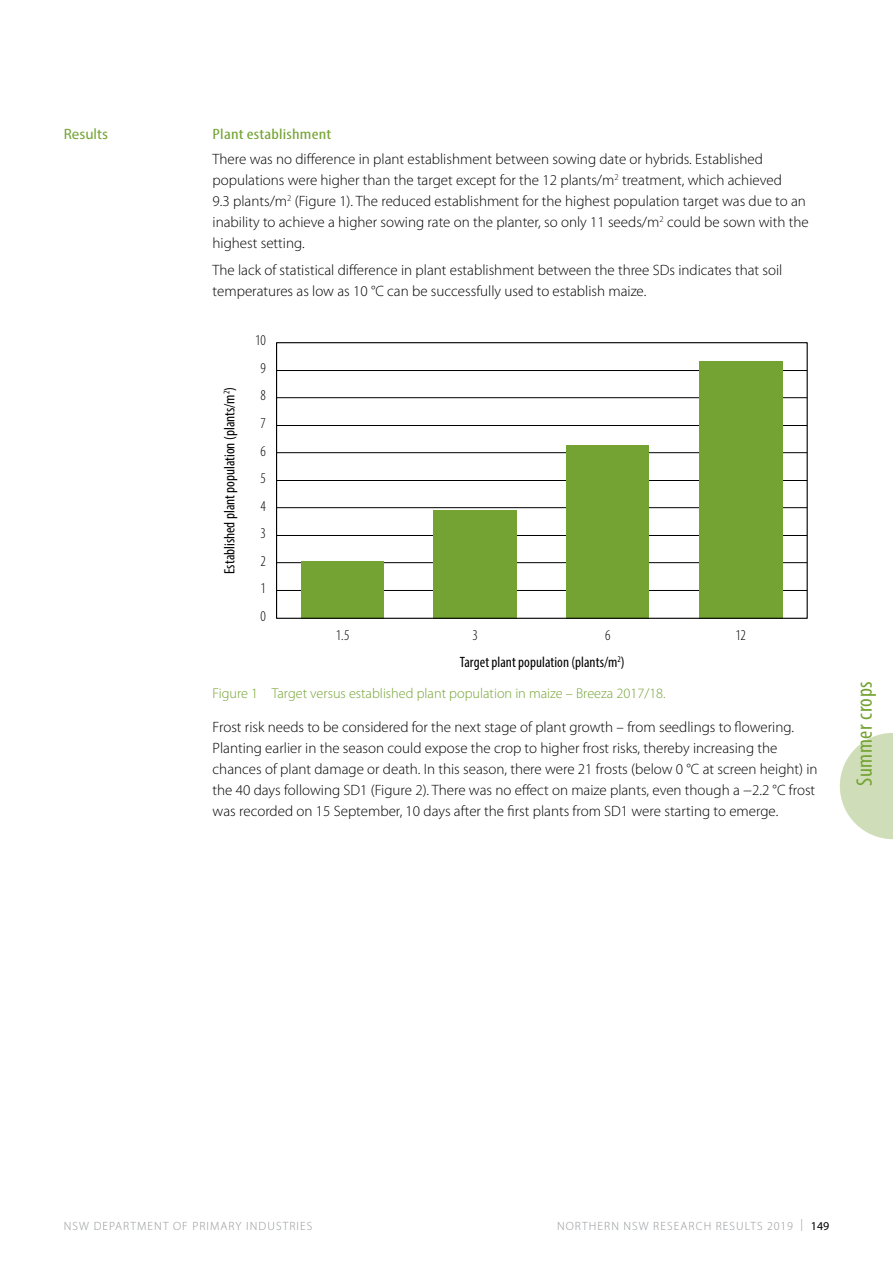
<style>
.page{position:relative;width:893px;height:1263px;background:#fff}
.page>*{position:absolute;margin:0;border:0;box-sizing:border-box;transform-origin:0 0}
.t1{font:condensed 22.5px "Myriad Pro";letter-spacing:.025em;color:#74a333}
.body_-_sub_para{font:300 15px/21px "Myriad Pro";color:#000}
.t2{font:condensed 15px "Myriad Pro";color:#000}
.t3{font:300 condensed 15px "Myriad Pro";color:#000}
.H4_-_body{font:condensed 15px "Myriad Pro";letter-spacing:.01em;color:#74a333;scale:1.25 1}
.H4_-_body-2{font:15px "Myriad Pro";color:#74a333}
.Caption_-_below{font:300 14.25px "Myriad Pro";color:#74a333}
.t4{font:300 12px "Myriad Pro";letter-spacing:.09em;color:#939598}
.s1{font-weight:400;color:#000}
</style>
<div class="page">
<svg style="left:840px;top:733px;width:53px;height:106px"></svg>
<hr style="left:277px;top:370px;width:530px;height:1px;background:#000">
<hr style="left:277px;top:397px;width:530px;height:1px;background:#000">
<hr style="left:277px;top:425px;width:530px;height:1px;background:#000">
<hr style="left:277px;top:452px;width:530px;height:1px;background:#000">
<hr style="left:277px;top:480px;width:530px;height:1px;background:#000">
<hr style="left:277px;top:507px;width:530px;height:1px;background:#000">
<hr style="left:277px;top:535px;width:530px;height:1px;background:#000">
<hr style="left:277px;top:562px;width:530px;height:1px;background:#000">
<hr style="left:277px;top:590px;width:530px;height:1px;background:#000">
<div style="left:301px;top:561px;width:83px;height:57px;background:#74a333"></div>
<div style="left:433px;top:510px;width:84px;height:108px;background:#74a333"></div>
<div style="left:567px;top:445px;width:82px;height:173px;background:#74a333"></div>
<div style="left:699px;top:361px;width:83px;height:257px;background:#74a333"></div>
<div style="left:276px;top:342px;width:532px;height:277px;border:1px solid #000"></div>
<h3 class="H4_-_body-2" style="left:64px;top:125px;width:46px">Results</h3>
<h3 class="H4_-_body" style="left:213px;top:125px;width:96px">Plant establishment</h3>
<p class="body_-_sub_para" style="left:213px;top:149px;width:598px">There was no difference in plant establishment between sowing date or hybrids. Established populations were higher than the target except for the 12 plants/m<sup>2</sup> treatment, which achieved<br>9.3 plants/m<sup>2</sup> (Figure 1). The reduced establishment for the highest population target was due to an inability to achieve a higher sowing rate on the planter, so only 11 seeds/m<sup>2</sup> could be sown with the highest setting.</p>
<p class="body_-_sub_para" style="left:213px;top:260px;width:571px">The lack of statistical difference in plant establishment between the three SDs indicates that soil temperatures as low as 10 °C can be successfully used to establish maize.</p>
<p class="t3" style="left:255px;top:332px;width:12px">10</p>
<p class="t2" style="left:221px;top:574px;width:188px;rotate:-90deg">Established plant population (plants/m<sup>2</sup>)</p>
<p class="t3" style="left:260px;top:360px;width:7px">9</p>
<p class="t3" style="left:260px;top:387px;width:7px">8</p>
<p class="t3" style="left:260px;top:415px;width:7px">7</p>
<p class="t3" style="left:260px;top:443px;width:7px">6</p>
<p class="t3" style="left:260px;top:470px;width:7px">5</p>
<p class="t3" style="left:260px;top:498px;width:7px">4</p>
<p class="t3" style="left:260px;top:525px;width:7px">3</p>
<p class="t3" style="left:260px;top:553px;width:7px">2</p>
<p class="t3" style="left:260px;top:580px;width:7px">1</p>
<p class="t3" style="left:260px;top:608px;width:7px">0</p>
<p class="t3" style="left:336px;top:627px;width:15px">1.5</p>
<p class="t3" style="left:473px;top:627px;width:7px">3</p>
<p class="t3" style="left:605px;top:627px;width:7px">6</p>
<p class="t3" style="left:735px;top:627px;width:12px">12</p>
<p class="t2" style="left:460px;top:653px;width:166px">Target plant population (plants/m<sup>2</sup>)</p>
<p class="Caption_-_below" style="left:272px;top:686px;width:395px">Target versus established plant population in maize – Breeza 2017/18.</p>
<p class="body_-_sub_para" style="left:213px;top:717px;width:606px">Frost risk needs to be considered for the next stage of plant growth – from seedlings to flowering.<br>Planting earlier in the season could expose the crop to higher frost risks, thereby increasing the chances of plant damage or death. In this season, there were 21 frosts (below 0 °C at screen height) in the 40 days following SD1 (Figure 2). There was no effect on maize plants, even though a −2.2 °C frost was recorded on 15 September, 10 days after the first plants from SD1 were starting to emerge.</p>
<p class="Caption_-_below" style="left:213px;top:686px;width:47px">Figure 1</p>
<h1 class="t1" style="left:851px;top:786px;width:106px;rotate:-90deg">Summer crops</h1>
<p class="t4" style="left:64px;top:1219px;width:250px">NSW DEPARTMENT OF PRIMARY INDUSTRIES</p>
<p class="t4" style="left:557px;top:1219px;width:274px">NORTHERN NSW RESEARCH RESULTS 2019 | <span class="s1">149</span></p>
</div>
